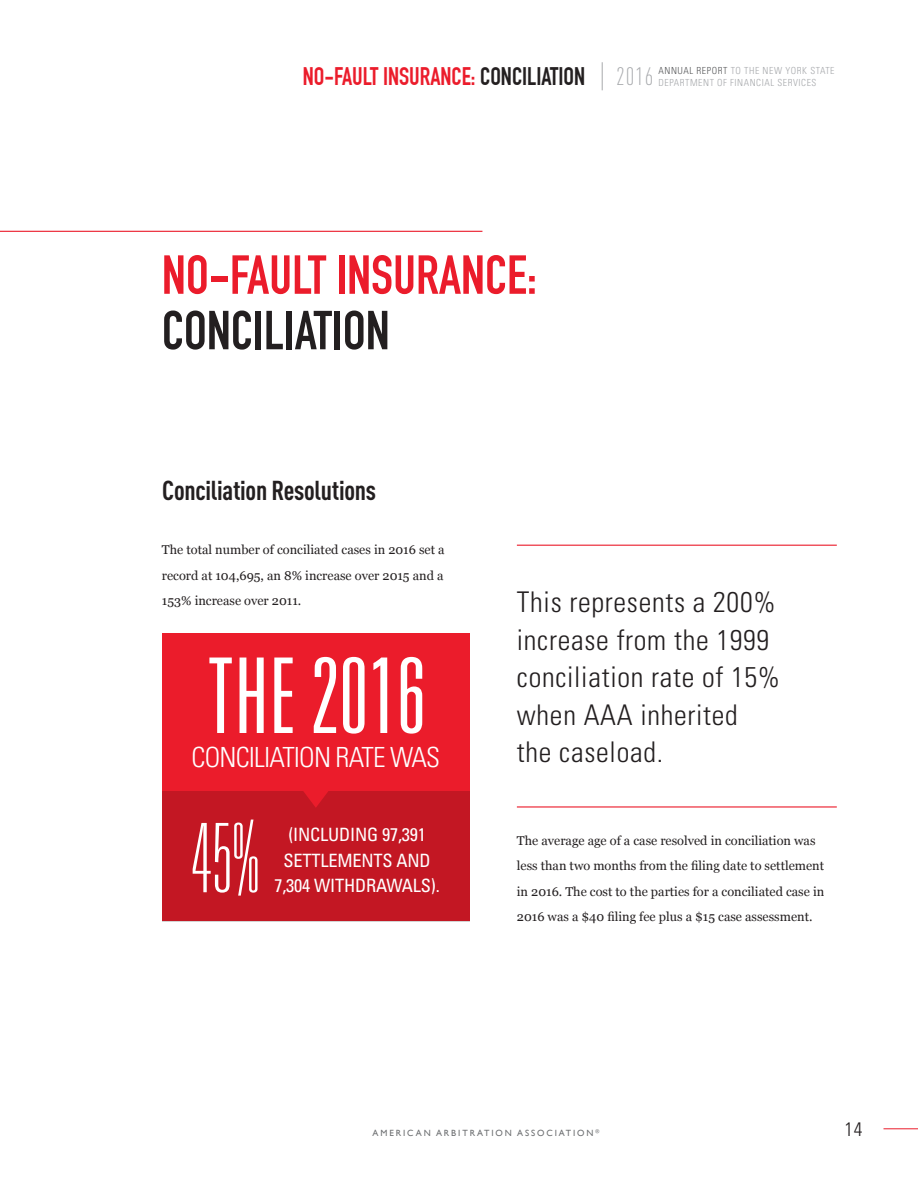
<style>
.page{position:relative;width:918px;height:1188px;background:#fff}
.page>*{position:absolute;margin:0;border:0;box-sizing:border-box;transform-origin:0 0}
.t1{font:100 ultra-condensed 96px "Univers";color:#fff}
.t2{font:700 54px "DIN Condensed";color:#eb1c2b}
.t3{font:700 54px "DIN Condensed";color:#231f20}
.t4{font:300 condensed 28.5px/37.5px "Univers";letter-spacing:.025em;color:#231f20}
.t5{font:300 condensed 27.75px "Univers";letter-spacing:-.03em;color:#fff}
.t6{font:700 27px "DIN Cond";letter-spacing:-.01em;color:#231f20}
.t7{font:700 24.9px "DIN Condensed";color:#eb1c2b}
.t8{font:300 24.9px "DIN Cond";color:#a7a9ac}
.t9{font:300 condensed 19.5px "Univers";color:#231f20}
.t10{font:condensed 18.3px/25.5px "Univers";letter-spacing:-.01em;color:#fff}
.t11{font:12.75px/25.5px "Georgia";color:#231f20;text-align:justify}
.t12{font:300 condensed 9.75px/11.7px "Univers LT Std";letter-spacing:.055em;color:#a7a9ac}
.t13{font:9px "Gill Sans";letter-spacing:.21em;color:#6d6f71}
.s1{color:#231f20}
.s2{color:#58595b}
</style>
<div class="page">
<hr style="left:884px;top:1128px;width:34px;height:1px;background:#eb1c2b">
<svg style="left:602px;top:62px;width:1px;height:28px"></svg>
<hr style="left:0;top:231px;width:482px;height:1px;background:#eb1c2b">
<hr style="left:517px;top:806px;width:320px;height:2px;background:#eb1c2b">
<hr style="left:517px;top:545px;width:320px;height:1px;background:#eb1c2b">
<div style="left:162px;top:633px;width:307px;height:288px;background:#eb1c2b"></div>
<div style="left:162px;top:791px;width:307px;height:130px;background:#c31723"></div>
<svg style="left:303px;top:791px;width:25px;height:17px"></svg>
<svg style="left:209px;top:657px;width:213px;height:77px"></svg>
<p class="t7" style="left:303px;top:62px;width:284px">NO-FAULT INSURANCE: <span class="s1">CONCILIATION</span></p>
<h3 class="t8" style="left:616px;top:62px;width:39px">2016</h3>
<p class="t12" style="left:659px;top:65px;width:178px"><span class="s2">ANNUAL REPORT</span> TO THE NEW YORK STATE<br>DEPARTMENT OF FINANCIAL SERVICES</p>
<p class="t2" style="left:162px;top:243px;width:377px">NO-FAULT INSURANCE:</p>
<p class="t3" style="left:162px;top:299px;width:229px">CONCILIATION</p>
<p class="t6" style="left:162px;top:474px;width:215px">Conciliation Resolutions</p>
<p class="t11" style="left:162px;top:537px;width:284px">The total number of conciliated cases in 2016 set a record at 104,695, an 8% increase over 2015 and a 153% increase over 2011.</p>
<p class="t5" style="left:192px;top:741px;width:250px">CONCILIATION RATE WAS</p>
<p class="t1" style="left:191px;top:809px;width:70px">45%</p>
<p class="t10" style="left:284px;top:822px;width:149px">(INCLUDING 97,391<br>SETTLEMENTS AND</p>
<p class="t10" style="left:274px;top:873px;width:167px">7,304 WITHDRAWALS).</p>
<p class="t4" style="left:517px;top:583px;width:265px">This represents a 200% increase from the 1999 conciliation rate of 15% when AAA inherited</p>
<p class="t4" style="left:517px;top:733px;width:148px">the caseload.</p>
<p class="t11" style="left:517px;top:827px;width:309px;text-align:left">The average age of a case resolved in conciliation was less than two months from the filing date to settlement in 2016. The cost to the parties for a conciliated case in 2016 was a $40 filing fee plus a $15 case assessment.</p>
<p class="t13" style="left:373px;top:1127px;width:228px">AMERICAN ARBITRATION ASSOCIATION <sup>®</sup></p>
<h3 class="t9" style="left:844px;top:1117px;width:20px">14</h3>
</div>
